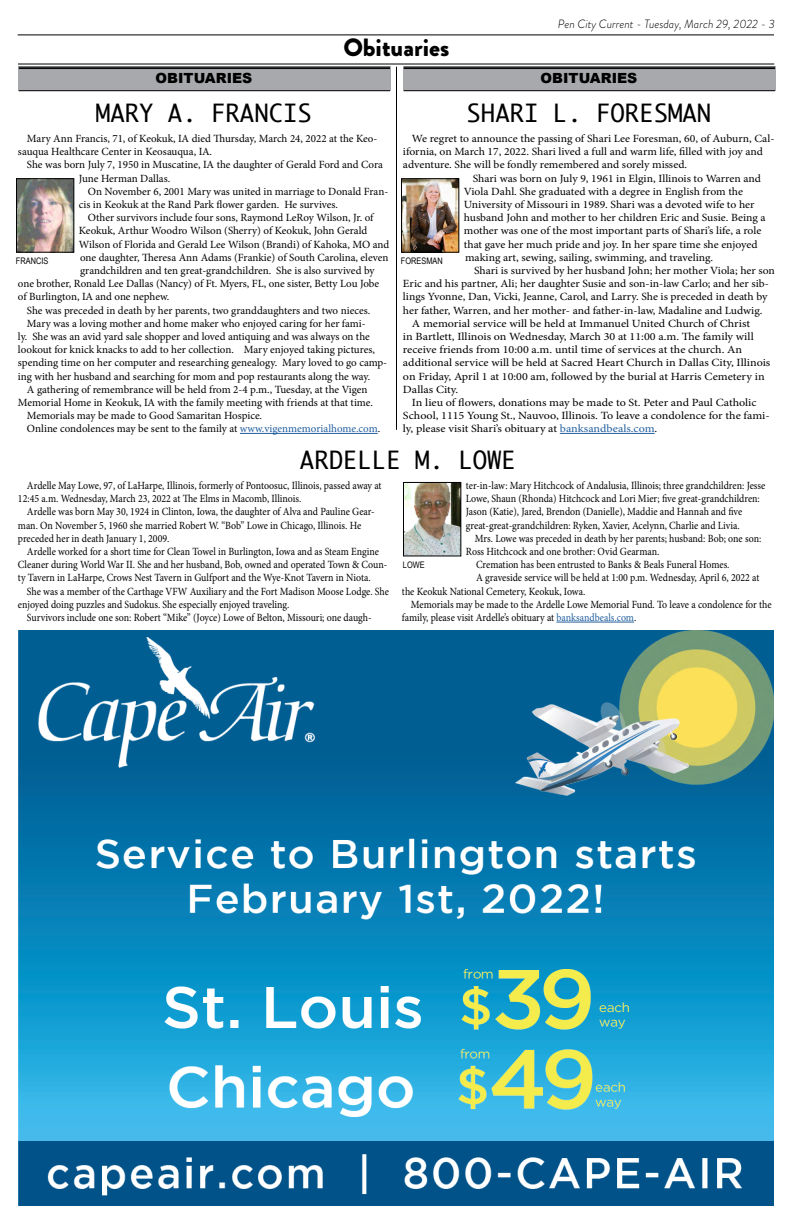
<style>
.page{position:relative;width:792px;height:1224px;background:#fff}
.page>*{position:absolute;margin:0;border:0;box-sizing:border-box;transform-origin:0 0}
.t1{font:900 25px "Brandon Grotesque";color:#000}
.t2{font:24px "Monaco";color:#000}
.t3{font:900 14px "Arial";color:#000}
.t4{font:italic 300 12px "Brandon Grotesque";color:#000}
.t5{font:11px/13.2px "Minion Pro";color:#000;scale:.9 1}
.t6{font:11px/13.2px "Minion Pro";color:#000}
.t7{font:11px "Minion Pro";color:#000;scale:1.06 1}
.t8{font:11px "Minion Pro";color:#000;scale:1.1 1}
.t9{font:9px "Arial Narrow";color:#000}
.s1{color:#215e9e}
</style>
<div class="page">
<hr style="left:18px;top:34px;width:756px;height:1px;background:#000">
<hr style="left:18px;top:64px;width:756px;height:1px;background:#000">
<img style="left:18px;top:630px;width:756px;height:511px">
<img style="left:619px;top:630px;width:155px;height:154px">
<img style="left:516px;top:703px;width:172px;height:92px">
<img style="left:39px;top:638px;width:275px;height:129px">
<img style="left:95px;top:834px;width:602px;height:85px">
<img style="left:162px;top:953px;width:468px;height:89px">
<img style="left:166px;top:1034px;width:460px;height:89px">
<div style="left:18px;top:1141px;width:756px;height:65px;background:#005289"></div>
<img style="left:46px;top:1152px;width:700px;height:44px">
<div style="left:18px;top:67px;width:372px;height:24px;background:#a7a9ac"></div>
<hr style="left:19px;top:67px;width:371px;height:1px;background:#000">
<hr style="left:19px;top:68px;width:371px;height:1px;background:#000">
<hr style="left:19px;top:90px;width:371px;height:1px;background:#000">
<hr style="left:240px;top:433px;width:138px;height:1px;background:#215e9e">
<img style="left:18px;top:180px;width:54px;height:71px">
<div style="left:16px;top:178px;width:58px;height:75px;border:1px solid #000"></div>
<div style="left:403px;top:67px;width:372px;height:24px;background:#a7a9ac"></div>
<hr style="left:404px;top:67px;width:371px;height:1px;background:#000">
<hr style="left:404px;top:68px;width:371px;height:1px;background:#000">
<hr style="left:404px;top:90px;width:371px;height:1px;background:#000">
<hr style="left:560px;top:433px;width:95px;height:1px;background:#215e9e">
<img style="left:403px;top:180px;width:54px;height:71px">
<div style="left:401px;top:178px;width:58px;height:75px;border:1px solid #000"></div>
<hr style="left:556px;top:622px;width:78px;height:1px;background:#215e9e">
<img style="left:405px;top:484px;width:54px;height:70px">
<div style="left:403px;top:482px;width:58px;height:74px;border:1px solid #000"></div>
<hr style="left:396px;top:67px;width:1px;height:363px;background:#000">
<h1 class="t1" style="left:344px;top:30px;width:107px">Obituaries</h1>
<p class="t4" style="left:558px;top:16px;width:218px">Pen City Current - Tuesday, March 29, 2022 - 3</p>
<p class="t3" style="left:156px;top:68px;width:98px">OBITUARIES</p>
<h2 class="t2" style="left:96px;top:93px;width:218px">MARY A. FRANCIS</h2>
<p class="t6" style="left:18px;top:132px;width:361px;text-indent:9px">Mary Ann Francis, 71, of Keokuk, IA died Thursday, March 24, 2022 at the Keo&shy;sauqua Healthcare Center in Keosauqua, IA.</p>
<p class="t6" style="left:79px;top:158px;width:306px;text-indent:-52px">She was born July 7, 1950 in Muscatine, IA the daughter of Gerald Ford and Cora<br>June Herman Dallas.</p>
<p class="t6" style="left:79px;top:185px;width:311px;text-indent:9px">On November 6, 2001 Mary was united in marriage to Donald Fran&shy;cis in Keokuk at the Rand Park flower garden. He survives.</p>
<p class="t6" style="left:88px;top:211px;width:287px">Other survivors include four sons, Raymond LeRoy Wilson, Jr. of</p>
<p class="t6" style="left:79px;top:224px;width:290px">Keokuk, Arthur Woodro Wilson (Sherry) of Keokuk, John Gerald</p>
<p class="t6" style="left:79px;top:237px;width:312px">Wilson of Florida and Gerald Lee Wilson (Brandi) of Kahoka, MO and</p>
<p class="t6" style="left:80px;top:251px;width:310px">one daughter, Theresa Ann Adams (Frankie) of South Carolina, eleven</p>
<p class="t6" style="left:80px;top:264px;width:296px">grandchildren and ten great-grandchildren. She is also survived by</p>
<p class="t6" style="left:18px;top:277px;width:363px">one brother, Ronald Lee Dallas (Nancy) of Ft. Myers, FL, one sister, Betty Lou Jobe</p>
<p class="t6" style="left:18px;top:290px;width:153px">of Burlington, IA and one nephew.</p>
<p class="t6" style="left:27px;top:303px;width:345px">She was preceded in death by her parents, two granddaughters and two nieces.</p>
<p class="t6" style="left:27px;top:317px;width:340px">Mary was a loving mother and home maker who enjoyed caring for her fami-</p>
<p class="t6" style="left:18px;top:330px;width:353px">ly. She was an avid yard sale shopper and loved antiquing and was always on the</p>
<p class="t6" style="left:18px;top:343px;width:358px">lookout for knick knacks to add to her collection. Mary enjoyed taking pictures,</p>
<p class="t6" style="left:18px;top:356px;width:371px">spending time on her computer and researching genealogy. Mary loved to go camp-</p>
<p class="t6" style="left:18px;top:369px;width:354px">ing with her husband and searching for mom and pop restaurants along the way.</p>
<p class="t6" style="left:27px;top:383px;width:342px">A gathering of remembrance will be held from 2-4 p.m., Tuesday, at the Vigen</p>
<p class="t6" style="left:18px;top:396px;width:357px">Memorial Home in Keokuk, IA with the family meeting with friends at that time.</p>
<p class="t6" style="left:27px;top:409px;width:237px">Memorials may be made to Good Samaritan Hospice.</p>
<p class="t6" style="left:27px;top:422px;width:355px">Online condolences may be sent to the family at <span class="s1">www.vigenmemorialhome.com</span>.</p>
<p class="t9" style="left:16px;top:254px;width:34px">FRANCIS</p>
<p class="t3" style="left:541px;top:68px;width:98px">OBITUARIES</p>
<h2 class="t2" style="left:467px;top:93px;width:246px">SHARI L. FORESMAN</h2>
<p class="t7" style="left:412px;top:131px;width:344px">We regret to announce the passing of Shari Lee Foresman, 60, of Auburn, Cal-</p>
<p class="t7" style="left:403px;top:144px;width:341px">ifornia, on March 17, 2022. Shari lived a full and warm life, filled with joy and</p>
<p class="t7" style="left:403px;top:157px;width:270px">adventure. She will be fondly remembered and sorely missed.</p>
<p class="t7" style="left:473px;top:171px;width:273px">Shari was born on July 9, 1961 in Elgin, Illinois to Warren and</p>
<p class="t7" style="left:464px;top:184px;width:265px">Viola Dahl. She graduated with a degree in English from the</p>
<p class="t7" style="left:464px;top:197px;width:276px">University of Missouri in 1989. Shari was a devoted wife to her</p>
<p class="t7" style="left:464px;top:210px;width:286px">husband John and mother to her children Eric and Susie. Being a</p>
<p class="t7" style="left:464px;top:223px;width:282px">mother was one of the most important parts of Shari’s life, a role</p>
<p class="t7" style="left:464px;top:237px;width:279px">that gave her much pride and joy. In her spare time she enjoyed</p>
<p class="t7" style="left:465px;top:250px;width:236px">making art, sewing, sailing, swimming, and traveling.</p>
<p class="t7" style="left:474px;top:263px;width:285px">Shari is survived by her husband John; her mother Viola; her son</p>
<p class="t7" style="left:403px;top:276px;width:347px">Eric and his partner, Ali; her daughter Susie and son-in-law Carlo; and her sib-</p>
<p class="t7" style="left:403px;top:289px;width:345px">lings Yvonne, Dan, Vicki, Jeanne, Carol, and Larry. She is preceded in death by</p>
<p class="t7" style="left:403px;top:303px;width:341px">her father, Warren, and her mother- and father-in-law, Madaline and Ludwig.</p>
<p class="t8" style="left:412px;top:316px;width:309px">A memorial service will be held at Immanuel United Church of Christ</p>
<p class="t8" style="left:403px;top:329px;width:320px">in Bartlett, Illinois on Wednesday, March 30 at 11:00 a.m. The family will</p>
<p class="t8" style="left:403px;top:342px;width:310px">receive friends from 10:00 a.m. until time of services at the church. An</p>
<p class="t8" style="left:403px;top:355px;width:335px">additional service will be held at Sacred Heart Church in Dallas City, Illinois</p>
<p class="t8" style="left:403px;top:369px;width:330px">on Friday, April 1 at 10:00 am, followed by the burial at Harris Cemetery in</p>
<p class="t8" style="left:403px;top:382px;width:52px">Dallas City.</p>
<p class="t8" style="left:412px;top:395px;width:315px">In lieu of flowers, donations may be made to St. Peter and Paul Catholic</p>
<p class="t8" style="left:403px;top:408px;width:335px">School, 1115 Young St., Nauvoo, Illinois. To leave a condolence for the fami-</p>
<p class="t8" style="left:403px;top:421px;width:233px">ly, please visit Shari’s obituary at <span class="s1">banksandbeals.com</span>.</p>
<p class="t9" style="left:401px;top:254px;width:43px">FORESMAN</p>
<h2 class="t2" style="left:300px;top:440px;width:217px">ARDELLE M. LOWE</h2>
<p class="t5" style="left:18px;top:479px;width:405px;text-indent:9px">Ardelle May Lowe, 97, of LaHarpe, Illinois, formerly of Pontoosuc, Illinois, passed away at<br>12:45 a.m. Wednesday, March 23, 2022 at The Elms in Macomb, Illinois.</p>
<p class="t5" style="left:18px;top:505px;width:398px;text-indent:9px">Ardelle was born May 30, 1924 in Clinton, Iowa, the daughter of Alva and Pauline Gear&shy;man. On November 5, 1960 she married Robert W. “Bob” Lowe in Chicago, Illinois. He preceded her in death January 1, 2009.</p>
<p class="t5" style="left:18px;top:545px;width:412px;text-indent:9px">Ardelle worked for a short time for Clean Towel in Burlington, Iowa and as Steam Engine<br>Cleaner during World War II. She and her husband, Bob, owned and operated Town &amp; Coun&shy;ty Tavern in LaHarpe, Crows Nest Tavern in Gulfport and the Wye-Knot Tavern in Niota.</p>
<p class="t5" style="left:27px;top:584px;width:404px">She was a member of the Carthage VFW Auxiliary and the Fort Madison Moose Lodge. She</p>
<p class="t5" style="left:18px;top:598px;width:303px">enjoyed doing puzzles and Sudokus. She especially enjoyed traveling.</p>
<p class="t5" style="left:27px;top:611px;width:385px">Survivors include one son: Robert “Mike” (Joyce) Lowe of Belton, Missouri; one daugh-</p>
<p class="t5" style="left:466px;top:479px;width:334px">ter-in-law: Mary Hitchcock of Andalusia, Illinois; three grandchildren: Jesse Lowe, Shaun (Rhonda) Hitchcock and Lori Mier; five great-grandchildren:<br>Jason (Katie), Jared, Brendon (Danielle), Maddie and Hannah and five great-great-grandchildren: Ryken, Xavier, Acelynn, Charlie and Livia.</p>
<p class="t5" style="left:475px;top:532px;width:320px">Mrs. Lowe was preceded in death by her parents; husband: Bob; one son:</p>
<p class="t5" style="left:466px;top:545px;width:217px">Ross Hitchcock and one brother: Ovid Gearman.</p>
<p class="t5" style="left:476px;top:558px;width:283px">Cremation has been entrusted to Banks &amp; Beals Funeral Homes.</p>
<p class="t5" style="left:476px;top:571px;width:316px">A graveside service will be held at 1:00 p.m. Wednesday, April 6, 2022 at</p>
<p class="t5" style="left:402px;top:584px;width:205px">the Keokuk National Cemetery, Keokuk, Iowa.</p>
<p class="t5" style="left:411px;top:598px;width:402px">Memorials may be made to the Ardelle Lowe Memorial Fund. To leave a condolence for the</p>
<p class="t5" style="left:402px;top:611px;width:262px">family, please visit Ardelle’s obituary at <span class="s1">banksandbeals.com</span>.</p>
<p class="t9" style="left:403px;top:558px;width:23px">LOWE</p>
</div>
